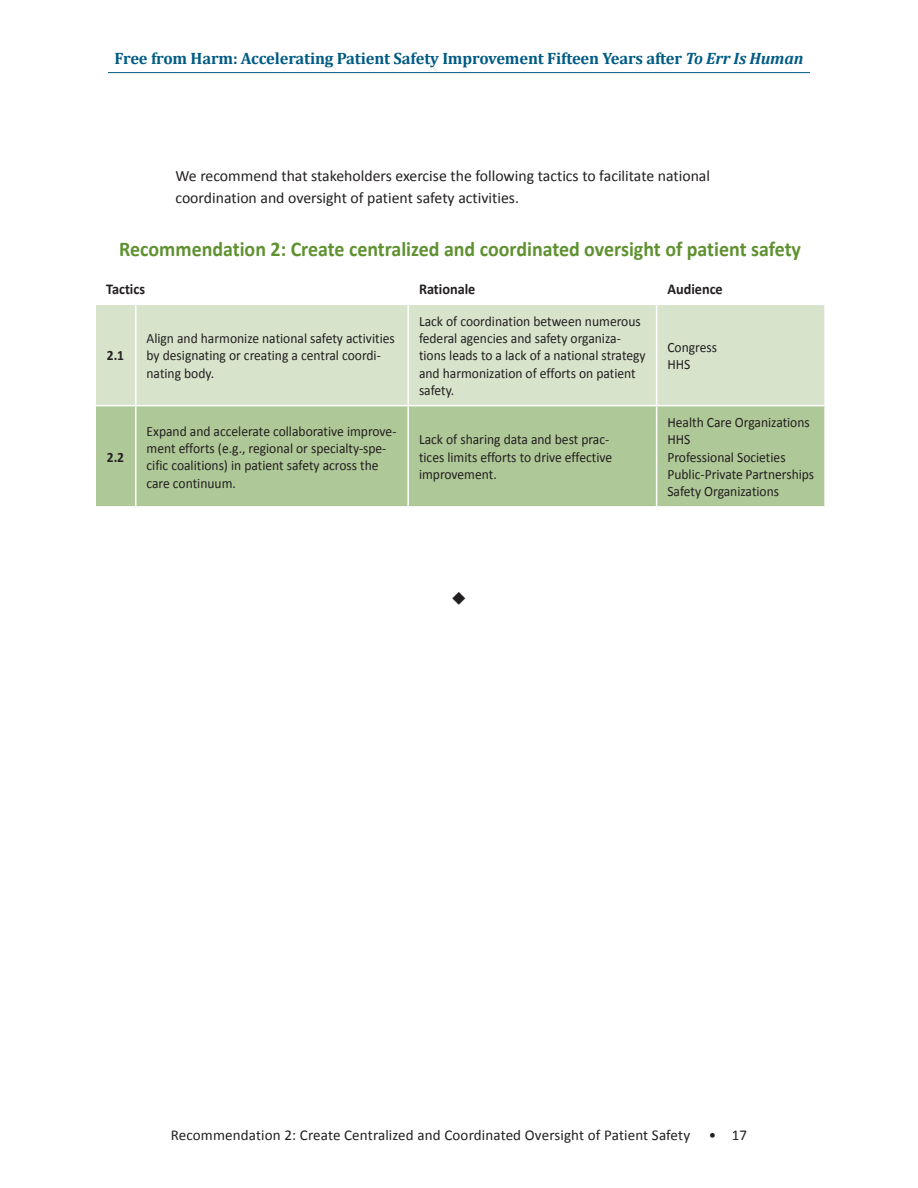
<style>
.page{position:relative;width:918px;height:1188px;background:#fff}
.page>*{position:absolute;margin:0;border:0;box-sizing:border-box;transform-origin:0 0}
.t1{font:700 21px "Calibri";color:#5f9130;scale:.95 1}
.t2{font:700 16.5px "Cambria";letter-spacing:-.01em;color:#005b84}
.t3{font:15.75px/22.5px "Calibri";color:#231f20}
.t4{font:15px "Calibri";letter-spacing:.01em;color:#231f20}
.t5{font:700 15px "Calibri";color:#231f20;scale:.95 1}
.t6{font:14.25px/17.2px "Calibri";color:#231f20;scale:.95 1}
.t7{font:700 14.25px "Calibri";color:#231f20;scale:.95 1}
.s1{font-style:italic}
</style>
<div class="page">
<hr style="left:108px;top:72px;width:702px;height:1px;background:#005b84">
<div style="left:96px;top:305px;width:728px;height:100px;background:#d7e3cb"></div>
<div style="left:96px;top:406px;width:728px;height:100px;background:#afc897"></div>
<hr style="left:135px;top:305px;width:1px;height:100px;background:#fff">
<hr style="left:407px;top:305px;width:2px;height:100px;background:#fff">
<hr style="left:656px;top:305px;width:1px;height:100px;background:#fff">
<hr style="left:135px;top:406px;width:1px;height:100px;background:#fff">
<hr style="left:407px;top:406px;width:2px;height:100px;background:#fff">
<hr style="left:656px;top:406px;width:1px;height:100px;background:#fff">
<p class="t2" style="left:115px;top:47px;width:690px">Free from Harm: Accelerating Patient Safety Improvement Fifteen Years after <span class="s1">To Err Is Human</span></p>
<p class="t3" style="left:176px;top:164px;width:536px">We recommend that stakeholders exercise the following tactics to facilitate national coordination and oversight of patient safety activities.</p>
<h1 class="t1" style="left:119px;top:236px;width:719px">Recommendation 2: Create centralized and coordinated oversight of patient safety</h1>
<p class="t5" style="left:106px;top:279px;width:43px">Tactics</p>
<p class="t5" style="left:419px;top:279px;width:61px">Rationale</p>
<p class="t5" style="left:667px;top:279px;width:60px">Audience</p>
<p class="t7" style="left:107px;top:347px;width:20px">2.1</p>
<p class="t7" style="left:107px;top:448px;width:20px">2.2</p>
<p class="t6" style="left:147px;top:330px;width:263px">Align and harmonize national safety activities by designating or creating a central coordi&shy;nating body.</p>
<p class="t6" style="left:419px;top:313px;width:240px">Lack of coordination between numerous federal agencies and safety organiza&shy;tions leads to a lack of a national strategy and harmonization of efforts on patient safety.</p>
<p class="t6" style="left:147px;top:422px;width:265px">Expand and accelerate collaborative improve&shy;ment efforts (e.g., regional or specialty-spe&shy;cific coalitions) in patient safety across the care continuum.</p>
<p class="t6" style="left:419px;top:431px;width:205px">Lack of sharing data and best prac&shy;tices limits efforts to drive effective improvement.</p>
<p class="t6" style="left:667px;top:338px;width:54px">Congress<br>HHS</p>
<p class="t6" style="left:667px;top:414px;width:156px">Health Care Organizations<br>HHS<br>Professional Societies<br>Public-Private Partnerships<br>Safety Organizations</p>
<p class="t4" style="left:171px;top:1125px;width:521px">Recommendation 2: Create Centralized and Coordinated Oversight of Patient Safety</p>
<p class="t4" style="left:709px;top:1125px;width:40px">• 17</p>
</div>
